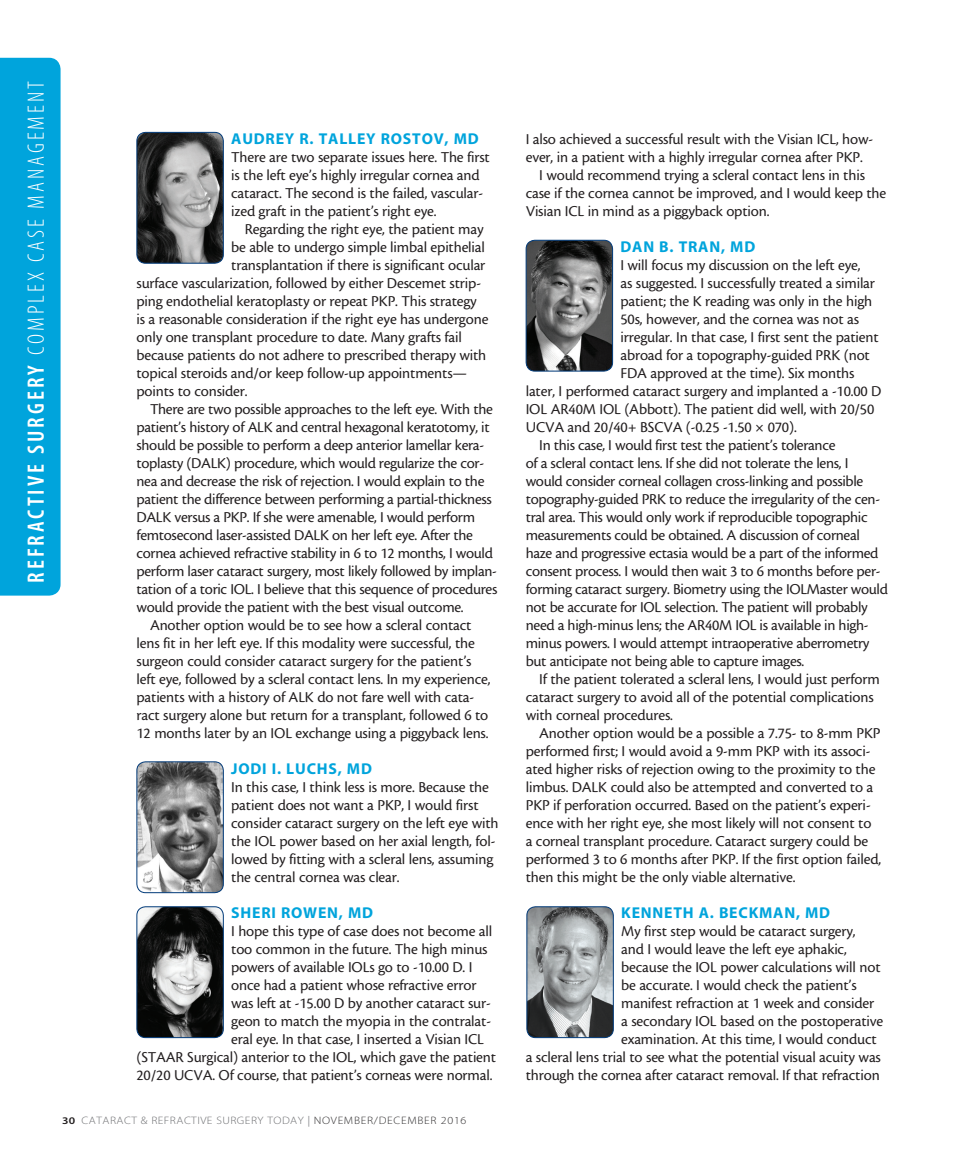
<style>
.page{position:relative;width:972px;height:1161px;background:#fff}
.page>*{position:absolute;margin:0;border:0;box-sizing:border-box;transform-origin:0 0}
.t1{font:23.7px "Myriad MM 215 300";letter-spacing:.125em;color:#fff}
.body{font:15.75px/18px "Cronos MM 408 10";letter-spacing:-.01em;color:#231f20}
.body_first{font:15.75px/18px "Cronos MM 408 10";letter-spacing:-.01em;color:#231f20}
.subhead{font:15.75px "Myriad MM 700 600";letter-spacing:.05em;color:#00a4dc}
.t2{font:10.8px "Myriad MM 215 600";letter-spacing:.04em;color:#6c6d70;scale:1.11 1}
.s1{font-family:"Myriad MM 565 300"}
.s2{font-family:"Myriad MM 565 600";font-size:10.2px;color:#231f20}
.s3{font-family:"Myriad MM 400 600";color:#939598}
.s4{color:#312f30}
</style>
<div class="page">
<div style="left:0;top:58px;width:61px;height:538px;background:#00a4dc"></div>
<img style="left:137px;top:762px;width:86px;height:131px">
<div style="left:137px;top:761px;width:87px;height:132px;border:1px solid #013a79;border-radius:9px"></div>
<img style="left:526px;top:240px;width:87px;height:131px">
<div style="left:526px;top:240px;width:87px;height:131px;border:1px solid #013a79;border-radius:9px"></div>
<img style="left:137px;top:132px;width:86px;height:131px">
<div style="left:137px;top:132px;width:87px;height:132px;border:1px solid #013a79;border-radius:9px"></div>
<img style="left:137px;top:907px;width:86px;height:131px">
<div style="left:137px;top:906px;width:87px;height:132px;border:1px solid #013a79;border-radius:9px"></div>
<img style="left:527px;top:907px;width:86px;height:131px">
<div style="left:527px;top:906px;width:87px;height:132px;border:1px solid #013a79;border-radius:9px"></div>
<h1 class="t1" style="left:25px;top:583px;width:503px;rotate:-90deg"><span class="s1">REFRACTIVE SURGERY</span> COMPLEX CASE MANAGEMENT</h1>
<p class="subhead" style="left:231px;top:131px;width:249px">AUDREY R. TALLEY ROSTOV, MD</p>
<p class="body_first" style="left:231px;top:148px;width:260px">There are two separate issues here. The first is the left eye’s highly irregular cornea and cataract. The second is the failed, vascular&shy;ized graft in the patient’s right eye.</p>
<p class="body" style="left:245px;top:220px;width:240px">Regarding the right eye, the patient may</p>
<p class="body" style="left:231px;top:238px;width:255px">be able to undergo simple limbal epithelial</p>
<p class="body" style="left:231px;top:256px;width:256px">transplantation if there is significant ocular</p>
<p class="body" style="left:136px;top:274px;width:346px">surface vascularization, followed by either Descemet strip-</p>
<p class="body" style="left:136px;top:292px;width:342px">ping endothelial keratoplasty or repeat PKP. This strategy</p>
<p class="body" style="left:136px;top:310px;width:353px">is a reasonable consideration if the right eye has undergone</p>
<p class="body" style="left:136px;top:328px;width:327px">only one transplant procedure to date. Many grafts fail</p>
<p class="body" style="left:136px;top:346px;width:351px">because patients do not adhere to prescribed therapy with</p>
<p class="body" style="left:136px;top:364px;width:332px">topical steroids and/or keep follow-up appointments—</p>
<p class="body" style="left:136px;top:382px;width:113px">points to consider.</p>
<p class="body" style="left:136px;top:400px;width:362px;text-indent:14px">There are two possible approaches to the left eye. With the patient’s history of ALK and central hexagonal keratotomy, it should be possible to perform a deep anterior lamellar kera&shy;toplasty (DALK) procedure, which would regularize the cor&shy;nea and decrease the risk of rejection. I would explain to the patient the difference between performing a partial-thickness DALK versus a PKP. If she were amenable, I would perform femtosecond laser-assisted DALK on her left eye. After the cornea achieved refractive stability in 6 to 12 months, I would perform laser cataract surgery, most likely followed by implan&shy;tation of a toric IOL. I believe that this sequence of procedures would provide the patient with the best visual outcome.</p>
<p class="body" style="left:136px;top:616px;width:356px;text-indent:14px">Another option would be to see how a scleral contact lens fit in her left eye. If this modality were successful, the surgeon could consider cataract surgery for the patient’s left eye, followed by a scleral contact lens. In my experience, patients with a history of ALK do not fare well with cata&shy;ract surgery alone but return for a transplant, followed 6 to 12 months later by an IOL exchange using a piggyback lens.</p>
<p class="subhead" style="left:231px;top:761px;width:142px">JODI I. LUCHS, MD</p>
<p class="body_first" style="left:231px;top:778px;width:269px">In this case, I think less is more. Because the patient does not want a PKP, I would first consider cataract surgery on the left eye with the IOL power based on her axial length, fol&shy;lowed by fitting with a scleral lens, assuming the central cornea was clear.</p>
<p class="subhead" style="left:231px;top:905px;width:143px">SHERI ROWEN, MD</p>
<p class="body_first" style="left:231px;top:922px;width:263px">I hope this type of case does not become all</p>
<p class="body_first" style="left:231px;top:940px;width:258px">too common in the future. The high minus</p>
<p class="body_first" style="left:231px;top:958px;width:243px">powers of available IOLs go to -10.00 D. I</p>
<p class="body_first" style="left:231px;top:976px;width:247px">once had a patient whose refractive error</p>
<p class="body_first" style="left:231px;top:994px;width:261px">was left at -15.00 D by another cataract sur-</p>
<p class="body_first" style="left:231px;top:1012px;width:261px">geon to match the myopia in the contralat-</p>
<p class="body_first" style="left:231px;top:1030px;width:254px">eral eye. In that case, I inserted a Visian ICL</p>
<p class="body_first" style="left:136px;top:1048px;width:361px">(STAAR Surgical) anterior to the IOL, which gave the patient</p>
<p class="body_first" style="left:136px;top:1066px;width:358px">20/20 UCVA. Of course, that patient’s corneas were normal.</p>
<p class="t2" style="left:62px;top:1115px;width:366px"><span class="s2">30</span> CATARACT &amp; REFRACTIVE SURGERY TODAY <span class="s3">|</span> <span class="s4">NOVEMBER/DECEMBER 2016</span></p>
<p class="body_first" style="left:526px;top:130px;width:349px">I also achieved a successful result with the Visian ICL, how&shy;ever, in a patient with a highly irregular cornea after PKP.</p>
<p class="body" style="left:526px;top:166px;width:362px;text-indent:14px">I would recommend trying a scleral contact lens in this case if the cornea cannot be improved, and I would keep the<br>Visian ICL in mind as a piggyback option.</p>
<p class="subhead" style="left:620px;top:239px;width:136px">DAN B. TRAN, MD</p>
<p class="body_first" style="left:620px;top:256px;width:242px">I will focus my discussion on the left eye,</p>
<p class="body_first" style="left:620px;top:274px;width:256px">as suggested. I successfully treated a similar</p>
<p class="body_first" style="left:620px;top:292px;width:253px">patient; the K reading was only in the high</p>
<p class="body_first" style="left:620px;top:310px;width:240px">50s, however, and the cornea was not as</p>
<p class="body_first" style="left:620px;top:328px;width:260px">irregular. In that case, I first sent the patient</p>
<p class="body_first" style="left:620px;top:346px;width:251px">abroad for a topography-guided PRK (not</p>
<p class="body_first" style="left:620px;top:364px;width:236px">FDA approved at the time). Six months</p>
<p class="body_first" style="left:526px;top:382px;width:357px">later, I performed cataract surgery and implanted a -10.00 D</p>
<p class="body_first" style="left:526px;top:400px;width:350px">IOL AR40M IOL (Abbott). The patient did well, with 20/50</p>
<p class="body_first" style="left:526px;top:418px;width:273px">UCVA and 20/40+ BSCVA (-0.25 -1.50 × 070).</p>
<p class="body" style="left:526px;top:436px;width:364px;text-indent:14px">In this case, I would first test the patient’s tolerance<br>of a scleral contact lens. If she did not tolerate the lens, I would consider corneal collagen cross-linking and possible topography-guided PRK to reduce the irregularity of the cen&shy;tral area. This would only work if reproducible topographic measurements could be obtained. A discussion of corneal haze and progressive ectasia would be a part of the informed consent process. I would then wait 3 to 6 months before per&shy;forming cataract surgery. Biometry using the IOLMaster would not be accurate for IOL selection. The patient will probably need a high-minus lens; the AR40M IOL is available in high&shy;minus powers. I would attempt intraoperative aberrometry but anticipate not being able to capture images.</p>
<p class="body" style="left:526px;top:670px;width:356px;text-indent:14px">If the patient tolerated a scleral lens, I would just perform cataract surgery to avoid all of the potential complications with corneal procedures.</p>
<p class="body" style="left:526px;top:724px;width:357px;text-indent:14px">Another option would be a possible a 7.75- to 8-mm PKP performed first; I would avoid a 9-mm PKP with its associ&shy;ated higher risks of rejection owing to the proximity to the limbus. DALK could also be attempted and converted to a PKP if perforation occurred. Based on the patient’s experi&shy;ence with her right eye, she most likely will not consent to a corneal transplant procedure. Cataract surgery could be performed 3 to 6 months after PKP. If the first option failed, then this might be the only viable alternative.</p>
<p class="subhead" style="left:621px;top:905px;width:211px">KENNETH A. BECKMAN, MD</p>
<p class="body_first" style="left:621px;top:922px;width:236px">My first step would be cataract surgery,</p>
<p class="body_first" style="left:621px;top:940px;width:227px">and I would leave the left eye aphakic,</p>
<p class="body_first" style="left:621px;top:958px;width:261px">because the IOL power calculations will not</p>
<p class="body_first" style="left:621px;top:976px;width:237px">be accurate. I would check the patient’s</p>
<p class="body_first" style="left:621px;top:994px;width:255px">manifest refraction at 1 week and consider</p>
<p class="body_first" style="left:621px;top:1012px;width:264px">a secondary IOL based on the postoperative</p>
<p class="body_first" style="left:621px;top:1030px;width:257px">examination. At this time, I would conduct</p>
<p class="body_first" style="left:526px;top:1048px;width:357px">a scleral lens trial to see what the potential visual acuity was</p>
<p class="body_first" style="left:526px;top:1066px;width:356px">through the cornea after cataract removal. If that refraction</p>
</div>
